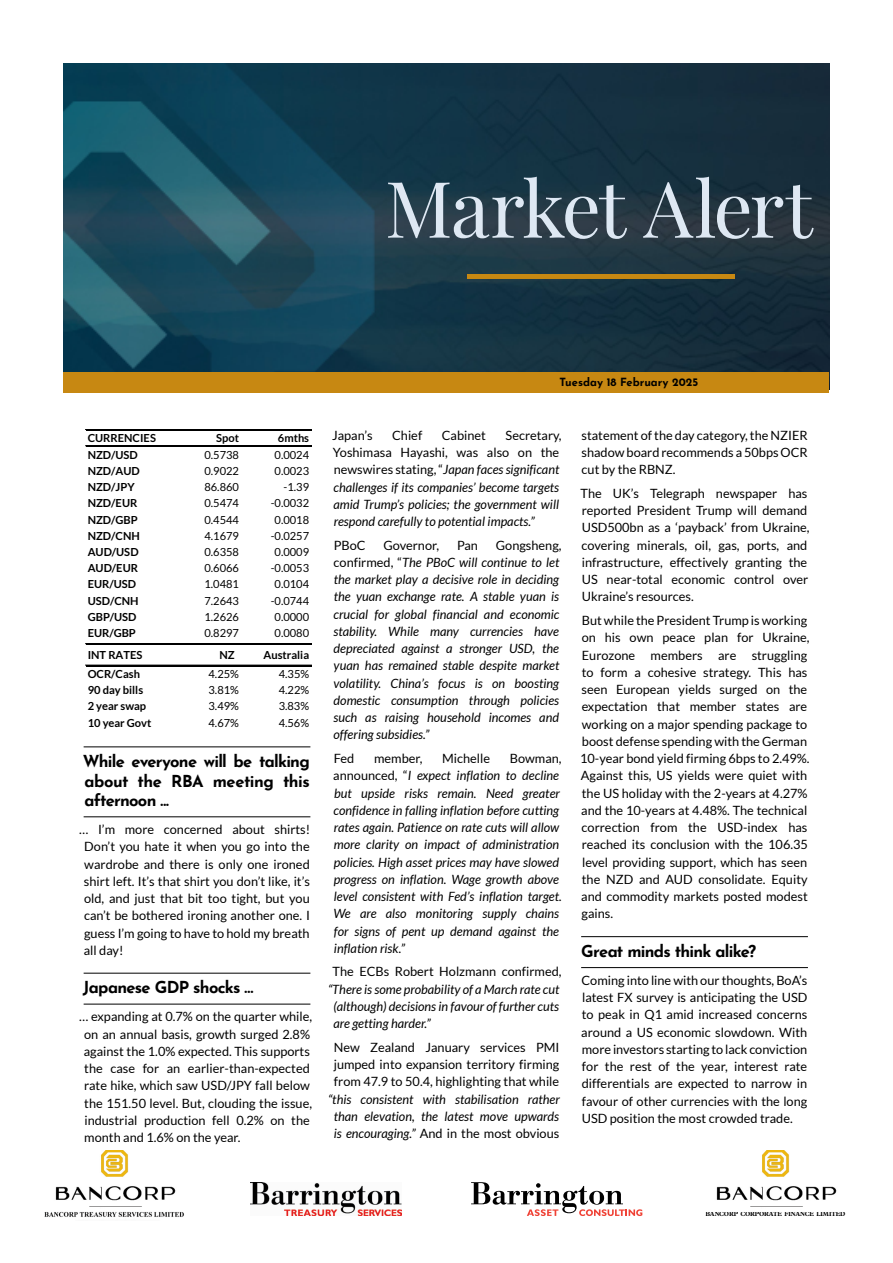
<style>
.page{position:relative;width:893px;height:1263px;background:#fff}
.page>*{position:absolute;margin:0;border:0;box-sizing:border-box;transform-origin:0 0}
.t1{font:78px "Playfair Display";letter-spacing:-.03em;color:#dee8f3}
.t2{font:700 16.5px/19.5px "Josefin Sans";letter-spacing:-.04em;color:#000;text-align:justify}
.t3{font:12.75px/17.2px "Lato";color:#000;text-align:justify}
.t4{font:italic 12.75px/17.2px "Lato";color:#000}
.t5{font:700 11.25px "Josefin Sans";color:#000}
.t6{font:11.1px "Lato";color:#000}
.t7{font:700 11.1px "Lato";color:#000}
.t8{font:700 6.45px "Plantin Std";letter-spacing:-.01em;color:#000;scale:.93 1}
.s1{font-style:normal}
</style>
<div class="page">
<hr style="left:84px;top:746px;width:226px;height:1px;background:#000">
<hr style="left:84px;top:816px;width:226px;height:1px;background:#000">
<hr style="left:84px;top:973px;width:226px;height:1px;background:#000">
<hr style="left:84px;top:1004px;width:226px;height:1px;background:#000">
<hr style="left:86px;top:429px;width:225px;height:2px;background:#000">
<hr style="left:86px;top:445px;width:225px;height:1px;background:#000">
<hr style="left:86px;top:446px;width:225px;height:1px;background:#000">
<hr style="left:86px;top:643px;width:225px;height:1px;background:#000">
<hr style="left:86px;top:644px;width:225px;height:1px;background:#000">
<hr style="left:86px;top:665px;width:225px;height:1px;background:#000">
<hr style="left:581px;top:936px;width:227px;height:1px;background:#000">
<hr style="left:581px;top:967px;width:227px;height:1px;background:#000">
<img style="left:44px;top:1150px;width:140px;height:67px">
<img style="left:251px;top:1182px;width:151px;height:33px">
<img style="left:716px;top:1150px;width:121px;height:57px">
<img style="left:64px;top:64px;width:765px;height:308px">
<div style="left:64px;top:372px;width:765px;height:21px;background:#c78812"></div>
<hr style="left:467px;top:275px;width:268px;height:4px;background:#c78812">
<svg style="left:471px;top:1182px;width:171px;height:34px"></svg>
<h1 class="t1" style="left:385px;top:148px;width:429px">Market Alert</h1>
<p class="t7" style="left:88px;top:432px;width:70px">CURRENCIES</p>
<p class="t7" style="left:216px;top:432px;width:24px">Spot</p>
<p class="t7" style="left:278px;top:432px;width:33px">6mths</p>
<p class="t7" style="left:88px;top:448px;width:52px">NZD/USD</p>
<p class="t6" style="left:204px;top:448px;width:36px">0.5738</p>
<p class="t6" style="left:275px;top:448px;width:36px">0.0024</p>
<p class="t7" style="left:88px;top:464px;width:54px">NZD/AUD</p>
<p class="t6" style="left:204px;top:465px;width:36px">0.9022</p>
<p class="t6" style="left:275px;top:465px;width:36px">0.0023</p>
<p class="t7" style="left:88px;top:481px;width:48px">NZD/JPY</p>
<p class="t6" style="left:204px;top:481px;width:36px">86.860</p>
<p class="t6" style="left:284px;top:481px;width:27px">-1.39</p>
<p class="t7" style="left:88px;top:497px;width:51px">NZD/EUR</p>
<p class="t6" style="left:204px;top:497px;width:36px">0.5474</p>
<p class="t6" style="left:271px;top:497px;width:40px">-0.0032</p>
<p class="t7" style="left:88px;top:513px;width:52px">NZD/GBP</p>
<p class="t6" style="left:204px;top:513px;width:36px">0.4544</p>
<p class="t6" style="left:275px;top:513px;width:36px">0.0018</p>
<p class="t7" style="left:88px;top:529px;width:54px">NZD/CNH</p>
<p class="t6" style="left:204px;top:529px;width:36px">4.1679</p>
<p class="t6" style="left:271px;top:529px;width:40px">-0.0257</p>
<p class="t7" style="left:88px;top:545px;width:52px">AUD/USD</p>
<p class="t6" style="left:204px;top:546px;width:36px">0.6358</p>
<p class="t6" style="left:275px;top:546px;width:36px">0.0009</p>
<p class="t7" style="left:88px;top:562px;width:52px">AUD/EUR</p>
<p class="t6" style="left:204px;top:562px;width:36px">0.6066</p>
<p class="t6" style="left:271px;top:562px;width:40px">-0.0053</p>
<p class="t7" style="left:88px;top:578px;width:50px">EUR/USD</p>
<p class="t6" style="left:204px;top:578px;width:36px">1.0481</p>
<p class="t6" style="left:275px;top:578px;width:36px">0.0104</p>
<p class="t7" style="left:88px;top:594px;width:52px">USD/CNH</p>
<p class="t6" style="left:204px;top:594px;width:36px">7.2643</p>
<p class="t6" style="left:271px;top:594px;width:40px">-0.0744</p>
<p class="t7" style="left:88px;top:610px;width:50px">GBP/USD</p>
<p class="t6" style="left:204px;top:611px;width:36px">1.2626</p>
<p class="t6" style="left:275px;top:611px;width:36px">0.0000</p>
<p class="t7" style="left:88px;top:627px;width:50px">EUR/GBP</p>
<p class="t6" style="left:204px;top:627px;width:36px">0.8297</p>
<p class="t6" style="left:275px;top:627px;width:36px">0.0080</p>
<p class="t7" style="left:88px;top:649px;width:56px">INT RATES</p>
<p class="t7" style="left:219px;top:649px;width:17px">NZ</p>
<p class="t7" style="left:264px;top:649px;width:47px">Australia</p>
<p class="t7" style="left:88px;top:668px;width:54px">OCR/Cash</p>
<p class="t6" style="left:209px;top:668px;width:32px">4.25%</p>
<p class="t6" style="left:279px;top:668px;width:32px">4.35%</p>
<p class="t7" style="left:88px;top:684px;width:57px">90 day bills</p>
<p class="t6" style="left:209px;top:684px;width:32px">3.81%</p>
<p class="t6" style="left:279px;top:684px;width:32px">4.22%</p>
<p class="t7" style="left:88px;top:700px;width:60px">2 year swap</p>
<p class="t6" style="left:209px;top:700px;width:32px">3.49%</p>
<p class="t6" style="left:279px;top:700px;width:32px">3.83%</p>
<p class="t7" style="left:88px;top:716px;width:65px">10 year Govt</p>
<p class="t6" style="left:209px;top:716px;width:32px">4.67%</p>
<p class="t6" style="left:279px;top:716px;width:32px">4.56%</p>
<p class="t2" style="left:83px;top:749px;width:229px">While everyone will be talking about the RBA meeting this afternoon ...</p>
<p class="t3" style="left:84px;top:821px;width:228px;text-indent:-5px">… I’m more concerned about shirts!<br>Don’t you hate it when you go into the wardrobe and there is only one ironed shirt left. It’s that shirt you don’t like, it’s old, and just that bit too tight, but you can’t be bothered ironing another one. I guess I’m going to have to hold my breath all day!</p>
<p class="t2" style="left:83px;top:975px;width:172px">Japanese GDP shocks …</p>
<p class="t3" style="left:84px;top:1008px;width:230px;text-align:left;text-indent:-5px">… expanding at 0.7% on the quarter while, on an annual basis, growth surged 2.8% against the 1.0% expected. This supports the case for an earlier-than-expected rate hike, which saw USD/JPY fall below the 151.50 level. But, clouding the issue, industrial production fell 0.2% on the month and 1.6% on the year.</p>
<p class="t5" style="left:559px;top:372px;width:140px">Tuesday 18 February 2025</p>
<p class="t3" style="left:332px;top:426px;width:42px">Japan’s</p>
<p class="t3" style="left:392px;top:426px;width:32px">Chief</p>
<p class="t3" style="left:442px;top:426px;width:46px">Cabinet</p>
<p class="t4" style="left:333px;top:427px;width:230px;text-indent:173px"><span class="s1">Secretary, Yoshimasa Hayashi, was also on the newswires stating, “</span>Japan faces significant challenges if its companies’ become targets amid Trump’s policies; the government will respond carefully to potential impacts.”</p>
<p class="t3" style="left:334px;top:536px;width:33px">PBoC</p>
<p class="t3" style="left:383px;top:536px;width:57px">Governor,</p>
<p class="t3" style="left:457px;top:536px;width:23px">Pan</p>
<p class="t4" style="left:333px;top:537px;width:230px;text-indent:163px"><span class="s1">Gongsheng, confirmed, “</span>The PBoC will continue to let the market play a decisive role in deciding the yuan exchange rate. A stable yuan is crucial for global financial and economic stability. While many currencies have depreciated against a stronger USD, the yuan has remained stable despite market volatility. China’s focus is on boosting domestic consumption through policies such as raising household incomes and offering subsidies.”</p>
<p class="t3" style="left:334px;top:750px;width:22px">Fed</p>
<p class="t3" style="left:374px;top:750px;width:50px">member,</p>
<p class="t3" style="left:442px;top:750px;width:49px">Michelle</p>
<p class="t4" style="left:333px;top:750px;width:230px;text-indent:176px"><span class="s1">Bowman, announced, “</span>I expect inflation to decline but upside risks remain. Need greater confidence in falling inflation before cutting rates again. Patience on rate cuts will allow more clarity on impact of administration policies. High asset prices may have slowed progress on inflation. Wage growth above level consistent with Fed’s inflation target.<br>We are also monitoring supply chains for signs of pent up demand against the inflation risk.”</p>
<p class="t3" style="left:333px;top:963px;width:231px">The ECBs Robert Holzmann confirmed,</p>
<p class="t4" style="left:333px;top:981px;width:228px;text-align:justify;text-indent:-5px">“There is some probability of a March rate cut (although) decisions in favour of further cuts are getting harder.”</p>
<p class="t3" style="left:334px;top:1038px;width:227px">New Zealand January services PMI jumped into expansion territory firming from 47.9 to 50.4, highlighting that while</p>
<p class="t4" style="left:328px;top:1091px;width:233px;text-align:center">“this consistent with stabilisation rather than elevation, the latest move upwards is encouraging.” <span class="s1">And in the most obvious</span></p>
<p class="t3" style="left:581px;top:426px;width:228px">statement of the day category, the NZIER shadow board recommends a 50bps OCR cut by the RBNZ.</p>
<p class="t3" style="left:581px;top:485px;width:230px;text-align:left">The UK’s Telegraph newspaper has reported President Trump will demand USD500bn as a ‘payback’ from Ukraine, covering minerals, oil, gas, ports, and infrastructure, effectively granting the US near-total economic control over Ukraine’s resources.</p>
<p class="t3" style="left:580px;top:612px;width:231px;text-align:left">But while the President Trump is working on his own peace plan for Ukraine, Eurozone members are struggling to form a cohesive strategy. This has seen European yields surged on the expectation that member states are working on a major spending package to boost defense spending with the German 10-year bond yield firming 6bps to 2.49%.<br>Against this, US yields were quiet with the US holiday with the 2-years at 4.27% and the 10-years at 4.48%. The technical correction from the USD-index has reached its conclusion with the 106.35 level providing support, which has seen the NZD and AUD consolidate. Equity and commodity markets posted modest gains.</p>
<p class="t2" style="left:581px;top:939px;width:177px">Great minds think alike?</p>
<p class="t3" style="left:581px;top:971px;width:228px">Coming into line with our thoughts, BoA’s latest FX survey is anticipating the USD to peak in Q1 amid increased concerns around a US economic slowdown. With more investors starting to lack conviction for the rest of the year, interest rate differentials are expected to narrow in favour of other currencies with the long USD position the most crowded trade.</p>
<p class="t8" style="left:705px;top:1210px;width:152px">BANCORP CORPORATE FINANCE LIMITED</p>
</div>
